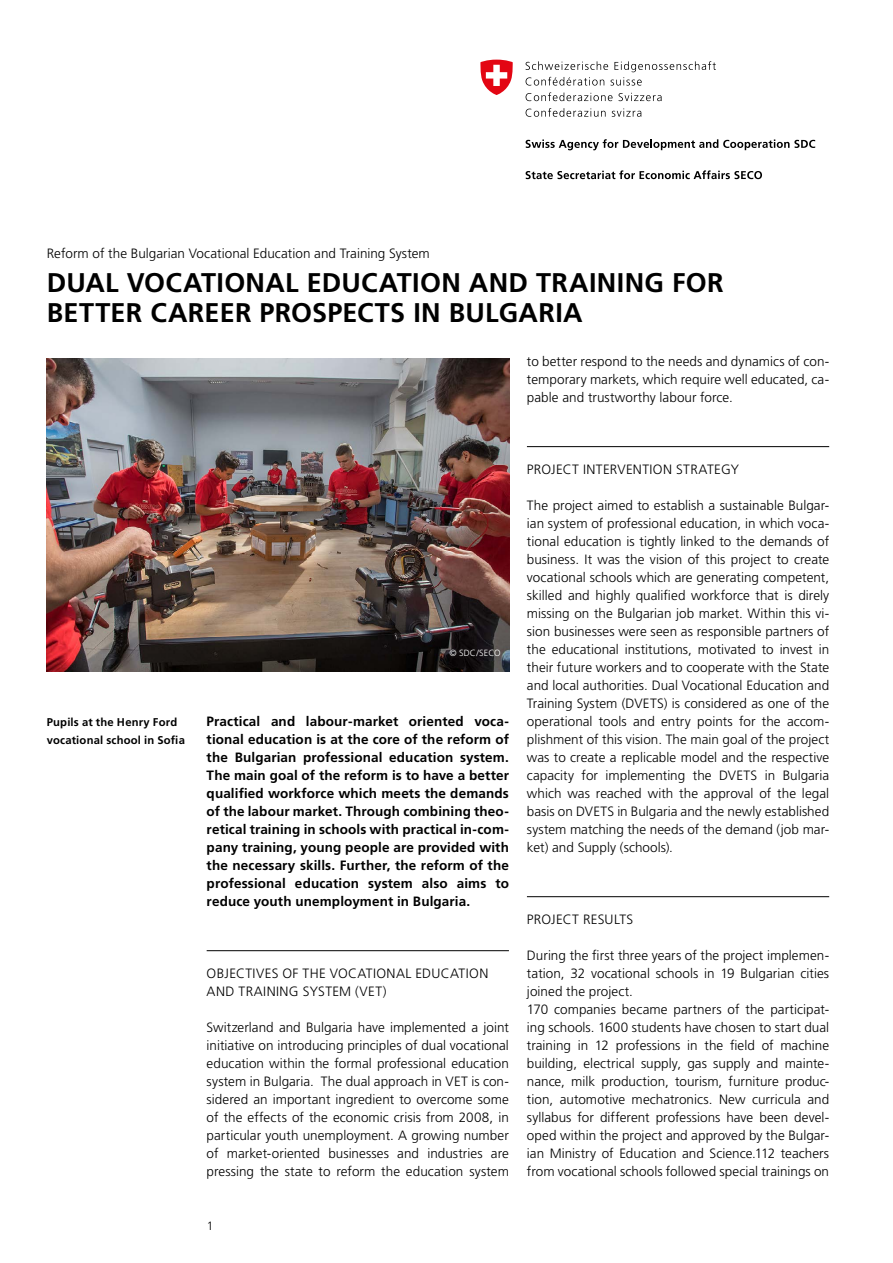
<style>
.page{position:relative;width:893px;height:1263px;background:#fff}
.page>*{position:absolute;margin:0;border:0;box-sizing:border-box;transform-origin:0 0}
.Haupttitel{font:700 27px/30px "Frutiger LT Std";letter-spacing:.01em;color:#000}
.Lauftext{font:300 13.5px/18px "Frutiger LT Std";letter-spacing:.005em;color:#000;text-align:justify}
.Lead{font:700 13.5px/18px "Frutiger LT Pro";letter-spacing:.01em;color:#000;text-align:justify}
.Titel_Linie{font:300 13.5px/18px "Frutiger LT Std";letter-spacing:.025em;color:#000}
._4_Lauftext_9pt{font:300 13.5px "Frutiger LT Pro";color:#000}
.t1{font:300 12px "Frutiger LT Pro";color:#000}
.Bildlegende{font:700 11.25px/18px "Frutiger LT Pro";letter-spacing:.015em;color:#000}
.Fussnote{font:300 9px "Frutiger LT Pro";letter-spacing:.015em;color:#fff}
</style>
<div class="page">
<hr style="left:207px;top:950px;width:302px;height:1px;background:#000">
<hr style="left:527px;top:446px;width:302px;height:1px;background:#000">
<hr style="left:527px;top:896px;width:302px;height:1px;background:#000">
<svg style="left:526px;top:61px;width:190px;height:25px"></svg>
<svg style="left:526px;top:92px;width:87px;height:9px"></svg>
<svg style="left:619px;top:93px;width:43px;height:8px"></svg>
<svg style="left:526px;top:108px;width:80px;height:9px"></svg>
<svg style="left:612px;top:108px;width:29px;height:9px"></svg>
<svg style="left:526px;top:139px;width:289px;height:11px"></svg>
<svg style="left:526px;top:170px;width:236px;height:9px"></svg>
<svg style="left:480px;top:60px;width:33px;height:35px"></svg>
<img style="left:47px;top:358px;width:462px;height:314px">
<p class="_4_Lauftext_9pt" style="left:47px;top:245px;width:385px">Reform of the Bulgarian Vocational Education and Training System</p>
<p class="Haupttitel" style="left:47px;top:268px;width:678px">DUAL VOCATIONAL EDUCATION AND TRAINING FOR<br>BETTER CAREER PROSPECTS IN BULGARIA</p>
<p class="Lauftext" style="left:527px;top:352px;width:304px">to better respond to the needs and dynamics of con&shy;temporary markets, which require well educated, ca&shy;pable and trustworthy labour force.</p>
<p class="Bildlegende" style="left:47px;top:713px;width:140px">Pupils at the Henry Ford vocational school in Sofia</p>
<p class="Fussnote" style="left:449px;top:648px;width:53px">© SDC/SECO</p>
<p class="Lead" style="left:207px;top:712px;width:304px">Practical and labour-market oriented voca&shy;tional education is at the core of the reform of the Bulgarian professional education system.<br>The main goal of the reform is to have a better qualified workforce which meets the demands of the labour market. Through combining theo&shy;retical training in schools with practical in-com&shy;pany training, young people are provided with the necessary skills. Further, the reform of the professional education system also aims to reduce youth unemployment in Bulgaria.</p>
<p class="Titel_Linie" style="left:207px;top:964px;width:283px">OBJECTIVES OF THE VOCATIONAL EDUCATION<br>AND TRAINING SYSTEM (VET)</p>
<p class="Lauftext" style="left:207px;top:1018px;width:304px">Switzerland and Bulgaria have implemented a joint initiative on introducing principles of dual vocational education within the formal professional education system in Bulgaria. The dual approach in VET is con&shy;sidered an important ingredient to overcome some of the effects of the economic crisis from 2008, in particular youth unemployment. A growing number of market-oriented businesses and industries are pressing the state to reform the education system</p>
<p class="t1" style="left:207px;top:1218px;width:8px">1</p>
<p class="Titel_Linie" style="left:527px;top:460px;width:214px">PROJECT INTERVENTION STRATEGY</p>
<p class="Lauftext" style="left:527px;top:496px;width:304px">The project aimed to establish a sustainable Bulgar&shy;ian system of professional education, in which voca&shy;tional education is tightly linked to the demands of business. It was the vision of this project to create vocational schools which are generating competent, skilled and highly qualified workforce that is direly missing on the Bulgarian job market. Within this vi&shy;sion businesses were seen as responsible partners of the educational institutions, motivated to invest in their future workers and to cooperate with the State and local authorities. Dual Vocational Education and Training System (DVETS) is considered as one of the operational tools and entry points for the accom&shy;plishment of this vision. The main goal of the project was to create a replicable model and the respective capacity for implementing the DVETS in Bulgaria which was reached with the approval of the legal basis on DVETS in Bulgaria and the newly established system matching the needs of the demand (job mar&shy;ket) and Supply (schools).</p>
<p class="Titel_Linie" style="left:527px;top:910px;width:108px">PROJECT RESULTS</p>
<p class="Lauftext" style="left:527px;top:946px;width:304px">During the first three years of the project implemen&shy;tation, 32 vocational schools in 19 Bulgarian cities joined the project.</p>
<p class="Lauftext" style="left:527px;top:1000px;width:304px">170 companies became partners of the participat&shy;ing schools. 1600 students have chosen to start dual training in 12 professions in the field of machine building, electrical supply, gas supply and mainte&shy;nance, milk production, tourism, furniture produc&shy;tion, automotive mechatronics. New curricula and syllabus for different professions have been devel&shy;oped within the project and approved by the Bulgar&shy;ian Ministry of Education and Science.112 teachers from vocational schools followed special trainings on</p>
</div>
